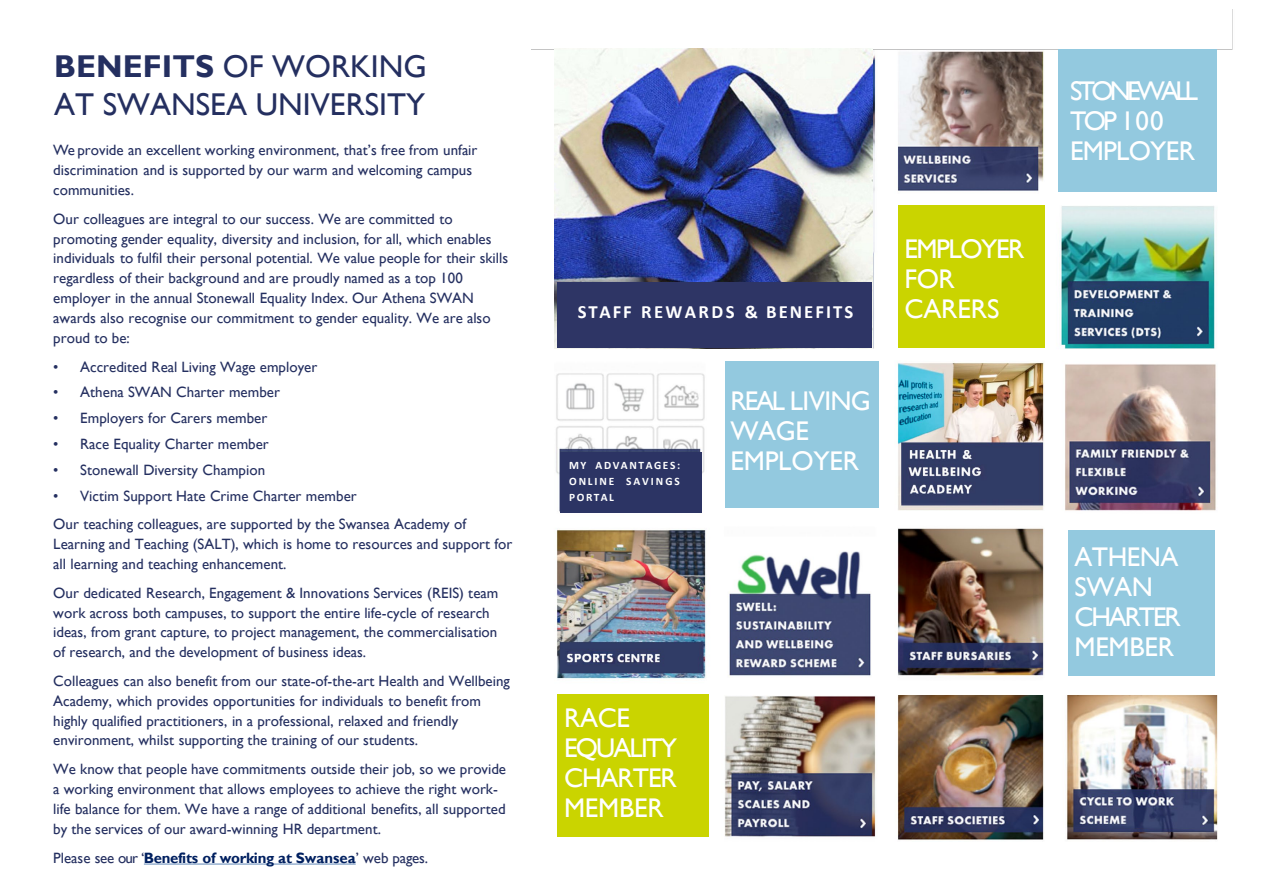
<style>
.page{position:relative;width:1264px;height:894px;background:#fff}
.page>*{position:absolute;margin:0;border:0;box-sizing:border-box;transform-origin:0 0}
.t1{font:31.5px/37.8px "Gill Sans";color:#242f60}
.t2{font:27px/30px "Gill Sans";letter-spacing:-.025em;color:#fff}
.t3{font:27px/30px "Gill Sans";letter-spacing:-.065em;color:#fff}
.t4{font:700 18.75px "Calibri";letter-spacing:.11em;color:#fff}
.t5{font:15px/19.8px "Gill Sans";color:#242f60}
.t6{font:700 15px "Gill Sans";letter-spacing:-.02em;color:#002060}
.t7{font:700 11.4px/15.8px "Calibri";letter-spacing:.145em;color:#fff;text-align:justify}
.s1{font-weight:700}
.s2{font-weight:400;color:#242f60}
</style>
<div class="page">
<svg style="left:144px;top:863px;width:211px;height:1px"></svg>
<img style="left:531px;top:9px;width:702px;height:831px">
<div style="left:725px;top:361px;width:153px;height:147px;background:#93c9df"></div>
<div style="left:557px;top:693px;width:151px;height:143px;background:#cad400"></div>
<div style="left:898px;top:205px;width:147px;height:143px;background:#cad400"></div>
<div style="left:1058px;top:50px;width:158px;height:142px;background:#93c9df"></div>
<div style="left:1067px;top:530px;width:147px;height:145px;background:#93c9df"></div>
<div style="left:560px;top:452px;width:141px;height:60px;background:#2c3464"></div>
<img style="left:554px;top:49px;width:317px;height:299px">
<div style="left:557px;top:282px;width:314px;height:66px;background:#2e3565"></div>
<h2 class="t1" style="left:54px;top:48px;width:374px"><span class="s1">BENEFITS</span> OF WORKING<br>AT SWANSEA UNIVERSITY</h2>
<p class="t5" style="left:53px;top:141px;width:425px">We provide an excellent working environment, that’s free from unfair discrimination and is supported by our warm and welcoming campus communities.</p>
<p class="t5" style="left:53px;top:209px;width:456px">Our colleagues are integral to our success. We are committed to promoting gender equality, diversity and inclusion, for all, which enables individuals to fulfil their personal potential. We value people for their skills regardless of their background and are proudly named as a top 100 employer in the annual Stonewall Equality Index. Our Athena SWAN awards also recognise our commitment to gender equality. We are also proud to be:</p>
<p class="t5" style="left:53px;top:357px;width:265px">• Accredited Real Living Wage employer</p>
<p class="t5" style="left:53px;top:382px;width:228px">• Athena SWAN Charter member</p>
<p class="t5" style="left:53px;top:408px;width:215px">• Employers for Carers member</p>
<p class="t5" style="left:53px;top:434px;width:217px">• Race Equality Charter member</p>
<p class="t5" style="left:53px;top:460px;width:213px">• Stonewall Diversity Champion</p>
<p class="t5" style="left:53px;top:485px;width:305px">• Victim Support Hate Crime Charter member</p>
<p class="t5" style="left:53px;top:514px;width:460px">Our teaching colleagues, are supported by the Swansea Academy of<br>Learning and Teaching (SALT), which is home to resources and support for all learning and teaching enhancement.</p>
<p class="t5" style="left:53px;top:583px;width:446px">Our dedicated Research, Engagement &amp; Innovations Services (REIS) team work across both campuses, to support the entire life-cycle of research ideas, from grant capture, to project management, the commercialisation of research, and the development of business ideas.</p>
<p class="t5" style="left:53px;top:671px;width:458px">Colleagues can also benefit from our state-of-the-art Health and Wellbeing Academy, which provides opportunities for individuals to benefit from highly qualified practitioners, in a professional, relaxed and friendly environment, whilst supporting the training of our students.</p>
<p class="t5" style="left:53px;top:759px;width:454px">We know that people have commitments outside their job, so we provide a working environment that allows employees to achieve the right work&shy;life balance for them. We have a range of additional benefits, all supported by the services of our award-winning HR department.</p>
<p class="t6" style="left:53px;top:848px;width:376px"><span class="s2">Please see our ‘</span>Benefits of working at Swansea<span class="s2">’ web pages.</span></p>
<p class="t4" style="left:577px;top:298px;width:277px">STAFF REWARDS &amp; BENEFITS</p>
<p class="t7" style="left:569px;top:457px;width:112px">MY ADVANTAGES:<br>ONLINE SAVINGS PORTAL</p>
<p class="t2" style="left:730px;top:386px;width:142px">REAL LIVING<br>WAGE<br>EMPLOYER</p>
<p class="t2" style="left:904px;top:234px;width:121px">EMPLOYER<br>FOR<br>CARERS</p>
<p class="t2" style="left:564px;top:703px;width:114px">RACE<br>EQUALITY<br>CHARTER<br>MEMBER</p>
<p class="t3" style="left:1069px;top:76px;width:129px">STONEWALL<br>TOP100<br>EMPLOYER</p>
<p class="t2" style="left:1074px;top:542px;width:108px">ATHENA<br>SWAN<br>CHARTER<br>MEMBER</p>
</div>
